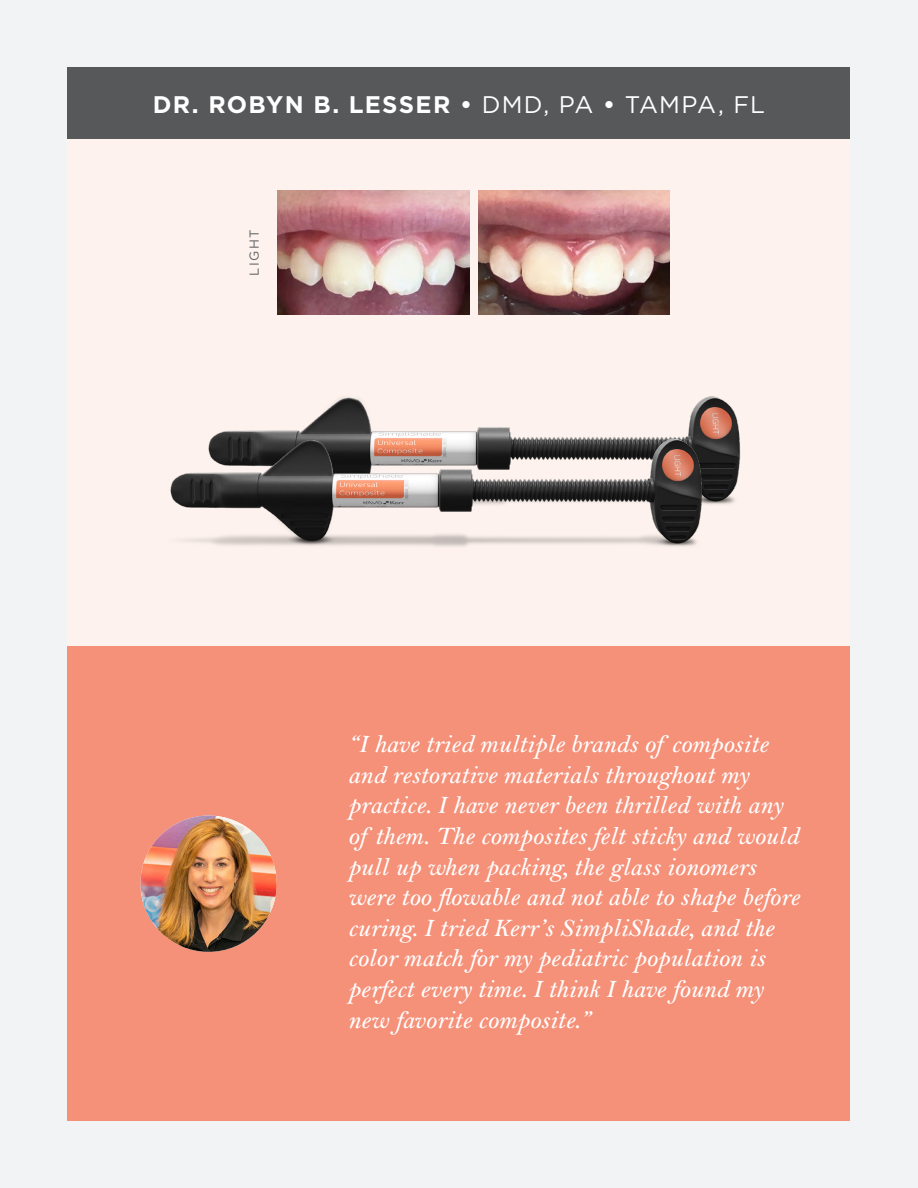
<style>
.page{position:relative;width:918px;height:1188px;background:#f2f3f4}
.page>*{position:absolute;margin:0;border:0;box-sizing:border-box;transform-origin:0 0}
.t1{font:italic 600 25.5px/30.6px "Bell MT Std";color:#fff}
.Category_Header{font:700 24px "Gotham";letter-spacing:.055em;color:#fff}
.Category_Header-2{font:13.05px "Gotham";letter-spacing:.115em;color:#636366}
.s1{font-weight:400}
</style>
<div class="page">
<div style="left:68px;top:646px;width:782px;height:474px;background:#f59179"></div>
<div style="left:68px;top:68px;width:782px;height:578px;background:#fdf2ed"></div>
<div style="left:68px;top:68px;width:782px;height:71px;background:#57585a"></div>
<img style="left:278px;top:190px;width:191px;height:124px">
<img style="left:478px;top:190px;width:192px;height:124px">
<img style="left:140px;top:816px;width:137px;height:136px;border-radius:68px">
<img style="left:340px;top:396px;width:401px;height:108px">
<img style="left:170px;top:399px;width:560px;height:148px">
<p class="Category_Header" style="left:153px;top:88px;width:614px">DR. ROBYN B. LESSER • <span class="s1">DMD, PA</span> • <span class="s1">TAMPA, FL</span></p>
<p class="Category_Header-2" style="left:246px;top:276px;width:48px;rotate:-90deg">LIGHT</p>
<p class="t1" style="left:348px;top:729px;width:453px">“I have tried multiple brands of composite and restorative materials throughout my practice. I have never been thrilled with any of them. The composites felt sticky and would pull up when packing, the glass ionomers were too flowable and not able to shape before curing. I tried Kerr’s SimpliShade, and the color match for my pediatric population is perfect every time. I think I have found my new favorite composite.”</p>
</div>
